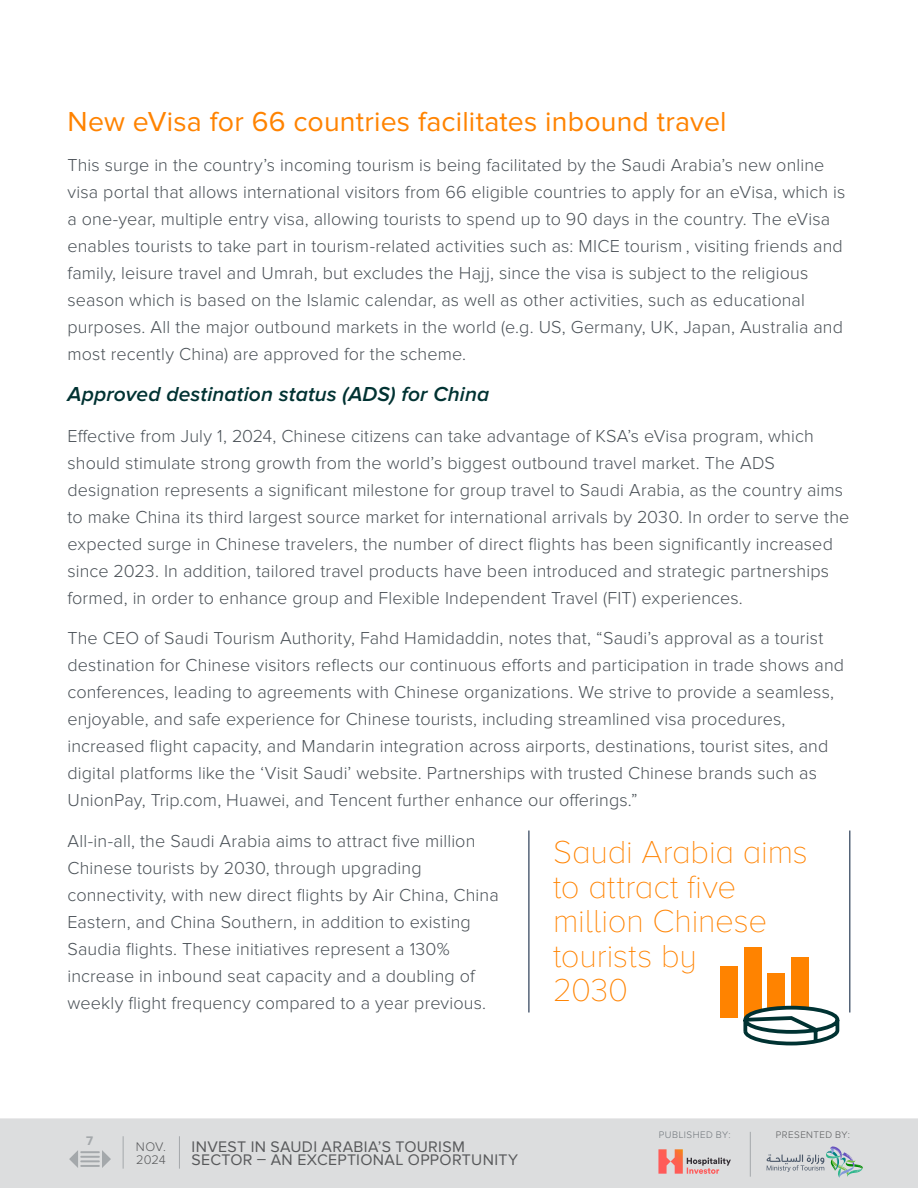
<style>
.page{position:relative;width:918px;height:1188px;background:#fff}
.page>*{position:absolute;margin:0;border:0;box-sizing:border-box;transform-origin:0 0}
.t1{font:100 33px/34.5px "Proxima Nova A";letter-spacing:-.005em;color:#ff8300}
.t2{font:28.5px "Proxima Nova";letter-spacing:.005em;color:#ff8300}
.t3{font:italic 600 21px "Proxima Nova";letter-spacing:.005em;color:#003232}
.t4{font:300 18px/27px "Proxima Nova";letter-spacing:.005em;color:#4a5157}
.t5{font:15.9px/13.5px "Proxima Nova";letter-spacing:.02em;color:#58595b}
.t6{font:300 12.9px/13.5px "Proxima Nova";color:#58595b}
.t7{font:700 12.9px "Proxima Nova";color:#a4a8ab}
.t8{font:300 9.75px "Proxima Nova";letter-spacing:.045em;color:#6e7479}
.t9{font:300 9.75px "Proxima Nova";letter-spacing:.045em;color:#58595b}
</style>
<div class="page">
<hr style="left:528px;top:831px;width:2px;height:181px;background:#556478">
<hr style="left:849px;top:831px;width:1px;height:181px;background:#556478">
<div style="left:0;top:1118px;width:918px;height:70px;background:#dcddde"></div>
<hr style="left:750px;top:1132px;width:1px;height:45px;background:#a4a8ab">
<hr style="left:123px;top:1136px;width:1px;height:33px;background:#a4a8ab">
<hr style="left:179px;top:1136px;width:1px;height:33px;background:#a4a8ab">
<svg style="left:658px;top:1149px;width:73px;height:25px;background:#d9ada9"></svg>
<svg style="left:767px;top:1146px;width:96px;height:32px;background:#c1cbcb"></svg>
<hr style="left:80px;top:1151px;width:20px;height:2px;background:#a4a8ab">
<hr style="left:80px;top:1156px;width:20px;height:2px;background:#a4a8ab">
<hr style="left:80px;top:1160px;width:20px;height:2px;background:#a4a8ab">
<hr style="left:80px;top:1165px;width:20px;height:2px;background:#a4a8ab">
<svg style="left:69px;top:1150px;width:9px;height:18px"></svg>
<svg style="left:102px;top:1150px;width:9px;height:18px"></svg>
<div style="left:720px;top:967px;width:18px;height:51px;background:#ff8300"></div>
<div style="left:744px;top:948px;width:18px;height:70px;background:#ff8300"></div>
<div style="left:768px;top:973px;width:17px;height:45px;background:#ff8300"></div>
<div style="left:791px;top:958px;width:18px;height:60px;background:#ff8300"></div>
<svg style="left:743px;top:1004px;width:97px;height:42px"></svg>
<h2 class="t2" style="left:68px;top:105px;width:661px">New eVisa for 66 countries facilitates inbound travel</h2>
<p class="t4" style="left:68px;top:152px;width:779px">This surge in the country’s incoming tourism is being facilitated by the Saudi Arabia’s new online visa portal that allows international visitors from 66 eligible countries to apply for an eVisa, which is a one-year, multiple entry visa, allowing tourists to spend up to 90 days in the country. The eVisa enables tourists to take part in tourism-related activities such as: MICE tourism , visiting friends and family, leisure travel and Umrah, but excludes the Hajj, since the visa is subject to the religious season which is based on the Islamic calendar, as well as other activities, such as educational purposes. All the major outbound markets in the world (e.g. US, Germany, UK, Japan, Australia and most recently China) are approved for the scheme.</p>
<p class="t3" style="left:68px;top:382px;width:423px">Approved destination status (ADS) for China</p>
<p class="t4" style="left:68px;top:423px;width:783px">Effective from July 1, 2024, Chinese citizens can take advantage of KSA’s eVisa program, which should stimulate strong growth from the world’s biggest outbound travel market. The ADS designation represents a significant milestone for group travel to Saudi Arabia, as the country aims to make China its third largest source market for international arrivals by 2030. In order to serve the expected surge in Chinese travelers, the number of direct flights has been significantly increased since 2023. In addition, tailored travel products have been introduced and strategic partnerships formed, in order to enhance group and Flexible Independent Travel (FIT) experiences.</p>
<p class="t4" style="left:68px;top:625px;width:778px">The CEO of Saudi Tourism Authority, Fahd Hamidaddin, notes that, “Saudi’s approval as a tourist destination for Chinese visitors reflects our continuous efforts and participation in trade shows and conferences, leading to agreements with Chinese organizations. We strive to provide a seamless, enjoyable, and safe experience for Chinese tourists, including streamlined visa procedures, increased flight capacity, and Mandarin integration across airports, destinations, tourist sites, and digital platforms like the ‘Visit Saudi’ website. Partnerships with trusted Chinese brands such as UnionPay, Trip.com, Huawei, and Tencent further enhance our offerings.”</p>
<p class="t4" style="left:68px;top:828px;width:433px">All-in-all, the Saudi Arabia aims to attract five million Chinese tourists by 2030, through upgrading connectivity, with new direct flights by Air China, China Eastern, and China Southern, in addition to existing Saudia flights. These initiatives represent a 130% increase in inbound seat capacity and a doubling of weekly flight frequency compared to a year previous.</p>
<h1 class="t1" style="left:553px;top:835px;width:256px">Saudi Arabia aims to attract five million Chinese tourists by<br>2030</h1>
<p class="t7" style="left:86px;top:1134px;width:9px">7</p>
<p class="t6" style="left:136px;top:1140px;width:31px">NOV.<br>2024</p>
<p class="t5" style="left:192px;top:1140px;width:328px">INVEST IN SAUDI ARABIA’S TOURISM<br>SECTOR – AN EXCEPTIONAL OPPORTUNITY</p>
<p class="t8" style="left:659px;top:1130px;width:73px">PUBLISHED BY:</p>
<p class="t9" style="left:776px;top:1130px;width:75px">PRESENTED BY:</p>
</div>
